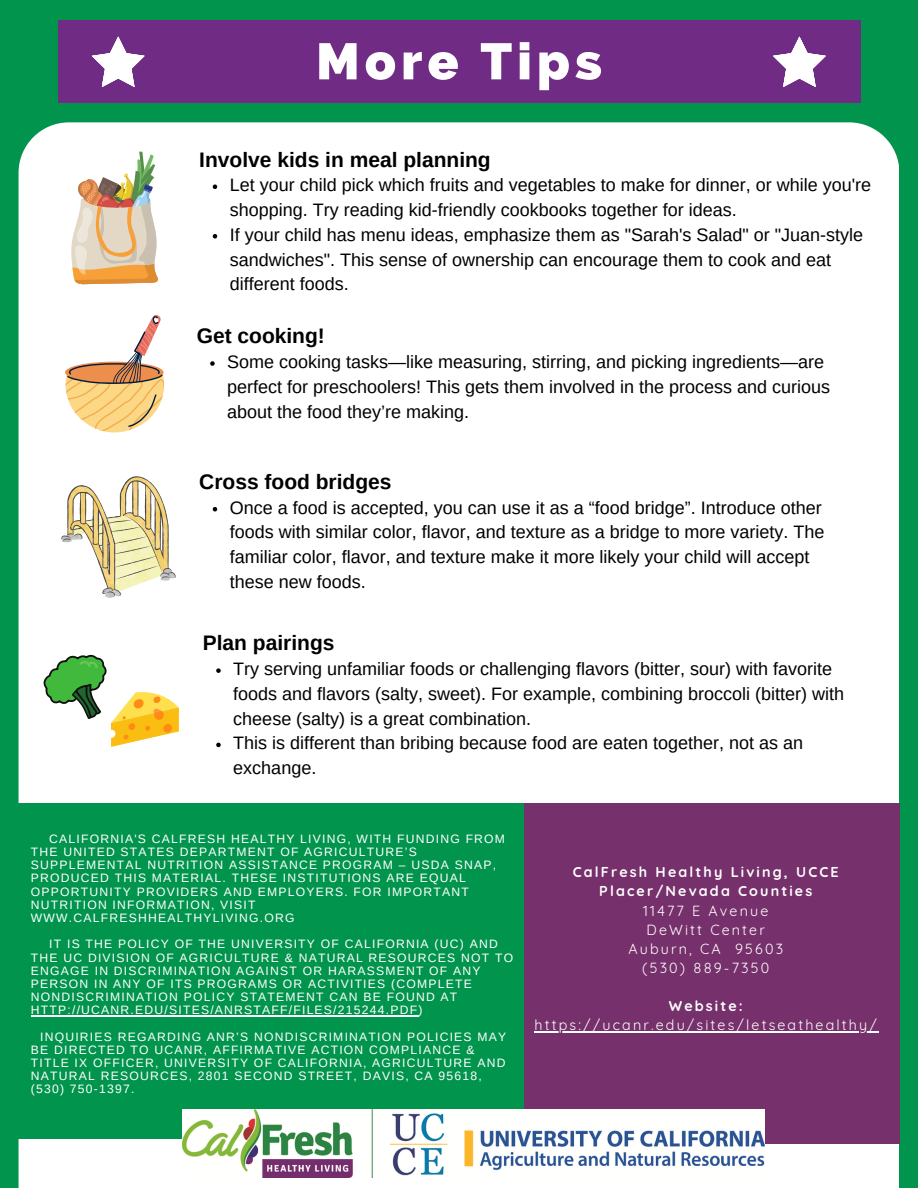
<style>
.page{position:relative;width:918px;height:1188px;background:#00944d}
.page>*{position:absolute;margin:0;border:0;box-sizing:border-box;transform-origin:0 0}
.t1{font:800 51px "Raleway";letter-spacing:.1em;color:#fff}
.t2{font:700 21px "Arimo";color:#000}
.t3{font:18px/24.8px "Arimo";color:#000}
.t4{font:14.25px/19.2px "Quicksand";letter-spacing:.15em;color:#fff;text-align:center}
.t5{font:700 14.25px "Quicksand";letter-spacing:.15em;color:#fff}
.t6{font:12.15px/13.2px "Arimo";letter-spacing:.1em;color:#fff}
.s1{font-weight:700}
</style>
<div class="page">
<div style="left:19px;top:122px;width:880px;height:1066px;background:#fff"></div>
<div style="left:523px;top:803px;width:376px;height:341px;background:#76306b"></div>
<div style="left:11px;top:803px;width:513px;height:336px;background:#00944d"></div>
<img style="left:182px;top:1110px;width:583px;height:67px">
<div style="left:58px;top:21px;width:802px;height:82px;background:#702b84"></div>
<svg style="left:92px;top:37px;width:53px;height:50px"></svg>
<svg style="left:773px;top:37px;width:53px;height:50px"></svg>
<svg style="left:71px;top:152px;width:87px;height:132px;background:#dec9aa"></svg>
<svg style="left:66px;top:315px;width:98px;height:118px;background:#edd2b0"></svg>
<svg style="left:44px;top:655px;width:135px;height:92px;background:#d5dba8"></svg>
<svg style="left:61px;top:473px;width:115px;height:125px;background:#e6dfc4"></svg>
<hr style="left:535px;top:1031px;width:344px;height:2px;background:#fff">
<hr style="left:31px;top:1015px;width:387px;height:1px;background:#fff">
<svg style="left:216px;top:668px;width:5px;height:5px"></svg>
<svg style="left:216px;top:743px;width:5px;height:4px"></svg>
<svg style="left:213px;top:507px;width:4px;height:4px"></svg>
<svg style="left:210px;top:361px;width:5px;height:5px"></svg>
<svg style="left:213px;top:185px;width:4px;height:4px"></svg>
<svg style="left:213px;top:234px;width:4px;height:5px"></svg>
<p class="t1" style="left:316px;top:31px;width:287px">More Tips</p>
<p class="t2" style="left:199px;top:148px;width:293px">Involve kids in meal planning</p>
<h4 class="t3" style="left:230px;top:173px;width:643px">Let your child pick which fruits and vegetables to make for dinner, or while you're shopping. Try reading kid-friendly cookbooks together for ideas.</h4>
<h4 class="t3" style="left:230px;top:222px;width:635px">If your child has menu ideas, emphasize them as "Sarah's Salad" or "Juan-style sandwiches". This sense of ownership can encourage them to cook and eat different foods.</h4>
<h2 class="t2" style="left:197px;top:324px;width:130px">Get cooking!</h2>
<p class="t3" style="left:227px;top:349px;width:604px">Some cooking tasks—like measuring, stirring, and picking ingredients—are perfect for preschoolers! This gets them involved in the process and curious about the food they’re making.</p>
<p class="t2" style="left:199px;top:470px;width:194px">Cross food bridges</p>
<p class="t3" style="left:230px;top:495px;width:596px">Once a food is accepted, you can use it as a “food bridge”. Introduce other foods with similar color, flavor, and texture as a bridge to more variety. The familiar color, flavor, and texture make it more likely your child will accept these new foods.</p>
<p class="t2" style="left:203px;top:631px;width:133px">Plan pairings</p>
<h2 class="t3" style="left:233px;top:657px;width:612px">Try serving unfamiliar foods or challenging flavors (bitter, sour) with favorite foods and flavors (salty, sweet). For example, combining broccoli (bitter) with cheese (salty) is a great combination.</h2>
<p class="t3" style="left:233px;top:731px;width:571px">This is different than bribing because food are eaten together, not as an exchange.</p>
<p class="t6" style="left:31px;top:832px;width:476px;text-indent:18px">CALIFORNIA'S CALFRESH HEALTHY LIVING, WITH FUNDING FROM THE UNITED STATES DEPARTMENT OF AGRICULTURE’S SUPPLEMENTAL NUTRITION ASSISTANCE PROGRAM – USDA SNAP, PRODUCED THIS MATERIAL. THESE INSTITUTIONS ARE EQUAL OPPORTUNITY PROVIDERS AND EMPLOYERS. FOR IMPORTANT NUTRITION INFORMATION, VISIT WWW.CALFRESHHEALTHYLIVING.ORG</p>
<p class="t6" style="left:31px;top:938px;width:484px;text-indent:18px">IT IS THE POLICY OF THE UNIVERSITY OF CALIFORNIA (UC) AND THE UC DIVISION OF AGRICULTURE &amp; NATURAL RESOURCES NOT TO ENGAGE IN DISCRIMINATION AGAINST OR HARASSMENT OF ANY PERSON IN ANY OF ITS PROGRAMS OR ACTIVITIES (COMPLETE NONDISCRIMINATION POLICY STATEMENT CAN BE FOUND AT HTTP://UCANR.EDU/SITES/ANRSTAFF/FILES/215244.PDF)</p>
<h2 class="t6" style="left:31px;top:1030px;width:477px;text-indent:9px">INQUIRIES REGARDING ANR’S NONDISCRIMINATION POLICIES MAY BE DIRECTED TO UCANR, AFFIRMATIVE ACTION COMPLIANCE &amp; TITLE IX OFFICER, UNIVERSITY OF CALIFORNIA, AGRICULTURE AND NATURAL RESOURCES, 2801 SECOND STREET, DAVIS, CA 95618, (530) 750-1397.</h2>
<p class="t4" style="left:573px;top:862px;width:268px"><span class="s1">CalFresh Healthy Living, UCCE<br>Placer/Nevada Counties<br></span>11477 E Avenue<br>DeWitt Center<br>Auburn, CA 95603<br>(530) 889-7350</p>
<p class="t5" style="left:669px;top:997px;width:75px">Website:</p>
<h2 class="t4" style="left:535px;top:1015px;width:344px">https://ucanr.edu/sites/letseathealthy/</h2>
</div>
